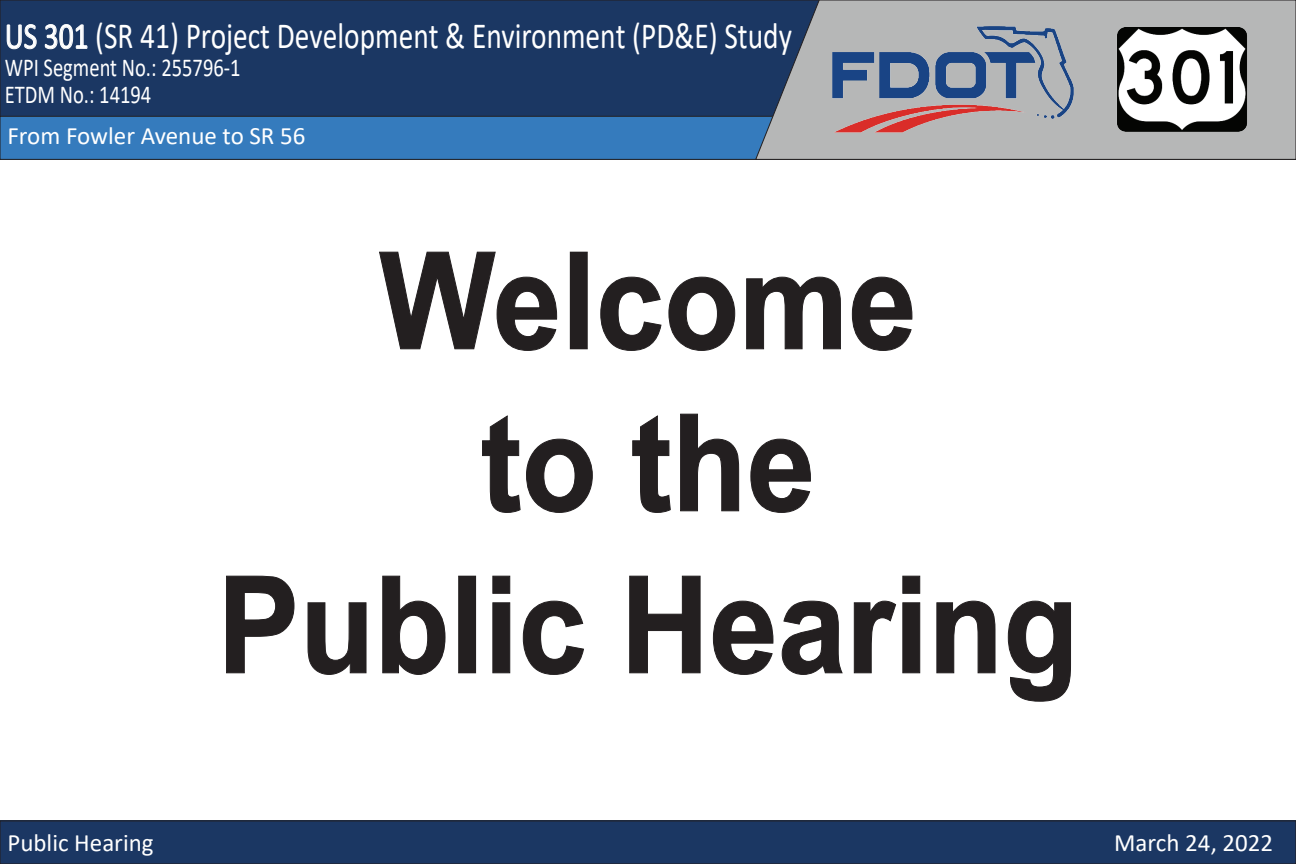
<style>
.page{position:relative;width:1296px;height:864px;background:#fff}
.page>*{position:absolute;margin:0;border:0;box-sizing:border-box;transform-origin:0 0}
.t1{font:700 135px/162px "Arial Narrow";color:#231f20;text-align:center;scale:1.11 1}
.t2{font:37px "Calibri";color:#fff;scale:.8 1}
.t3{font:25.9px/27.5px "Calibri";color:#fff;scale:.8 1}
.t4{font:25px "Calibri";color:#fff}
</style>
<div class="page">
<div style="left:0;top:0;width:1296px;height:159px;background:#1b3763"></div>
<div style="left:0;top:821px;width:1296px;height:43px;background:#1b3763"></div>
<div style="left:0;top:821px;width:1296px;height:43px;border:1px solid #231f20"></div>
<div style="left:0;top:116px;width:1296px;height:43px;background:#357bbd"></div>
<div style="left:0;top:116px;width:1296px;height:44px;border:1px solid #231f20"></div>
<svg style="left:755px;top:0;width:541px;height:160px;background:#9da1a7"></svg>
<img style="left:824px;top:15px;width:258px;height:129px">
<img style="left:1117px;top:28px;width:133px;height:103px">
<svg style="left:6px;top:24px;width:31px;height:26px"></svg>
<svg style="left:44px;top:24px;width:44px;height:26px"></svg>
<svg style="left:379px;top:252px;width:178px;height:99px"></svg>
<div style="left:570px;top:252px;width:17px;height:97px;border:1px solid #231f20"></div>
<svg style="left:600px;top:277px;width:62px;height:74px"></svg>
<svg style="left:668px;top:277px;width:67px;height:74px"></svg>
<svg style="left:746px;top:277px;width:95px;height:72px"></svg>
<svg style="left:852px;top:277px;width:60px;height:74px"></svg>
<svg style="left:482px;top:415px;width:111px;height:98px"></svg>
<svg style="left:632px;top:415px;width:39px;height:98px"></svg>
<svg style="left:680px;top:414px;width:59px;height:97px"></svg>
<svg style="left:750px;top:439px;width:61px;height:74px"></svg>
<svg style="left:226px;top:576px;width:68px;height:97px"></svg>
<svg style="left:308px;top:602px;width:59px;height:73px"></svg>
<svg style="left:382px;top:576px;width:63px;height:99px"></svg>
<div style="left:458px;top:576px;width:18px;height:97px;border:1px solid #231f20"></div>
<svg style="left:492px;top:576px;width:18px;height:97px"></svg>
<svg style="left:523px;top:601px;width:61px;height:74px"></svg>
<svg style="left:629px;top:576px;width:72px;height:97px"></svg>
<svg style="left:713px;top:601px;width:60px;height:74px"></svg>
<svg style="left:782px;top:601px;width:61px;height:74px"></svg>
<svg style="left:854px;top:601px;width:42px;height:72px"></svg>
<svg style="left:902px;top:576px;width:18px;height:97px"></svg>
<svg style="left:936px;top:601px;width:59px;height:72px"></svg>
<svg style="left:1008px;top:601px;width:63px;height:101px"></svg>
<p class="t2" style="left:5px;top:10px;width:986px">US 301 (SR 41) Project Development &amp; Environment (PD&amp;E) Study</p>
<p class="t3" style="left:5px;top:53px;width:296px">WPI Segment No.: 255796-1<br>ETDM No.: 14194</p>
<p class="t4" style="left:7px;top:119px;width:300px">From Fowler Avenue to SR 56</p>
<h1 class="t1" style="left:218px;top:214px;width:777px">Welcome<br>to the<br>Public Hearing</h1>
<p class="t4" style="left:7px;top:825px;width:148px">Public Hearing</p>
<p class="t4" style="left:1114px;top:825px;width:160px">March 24, 2022</p>
</div>
